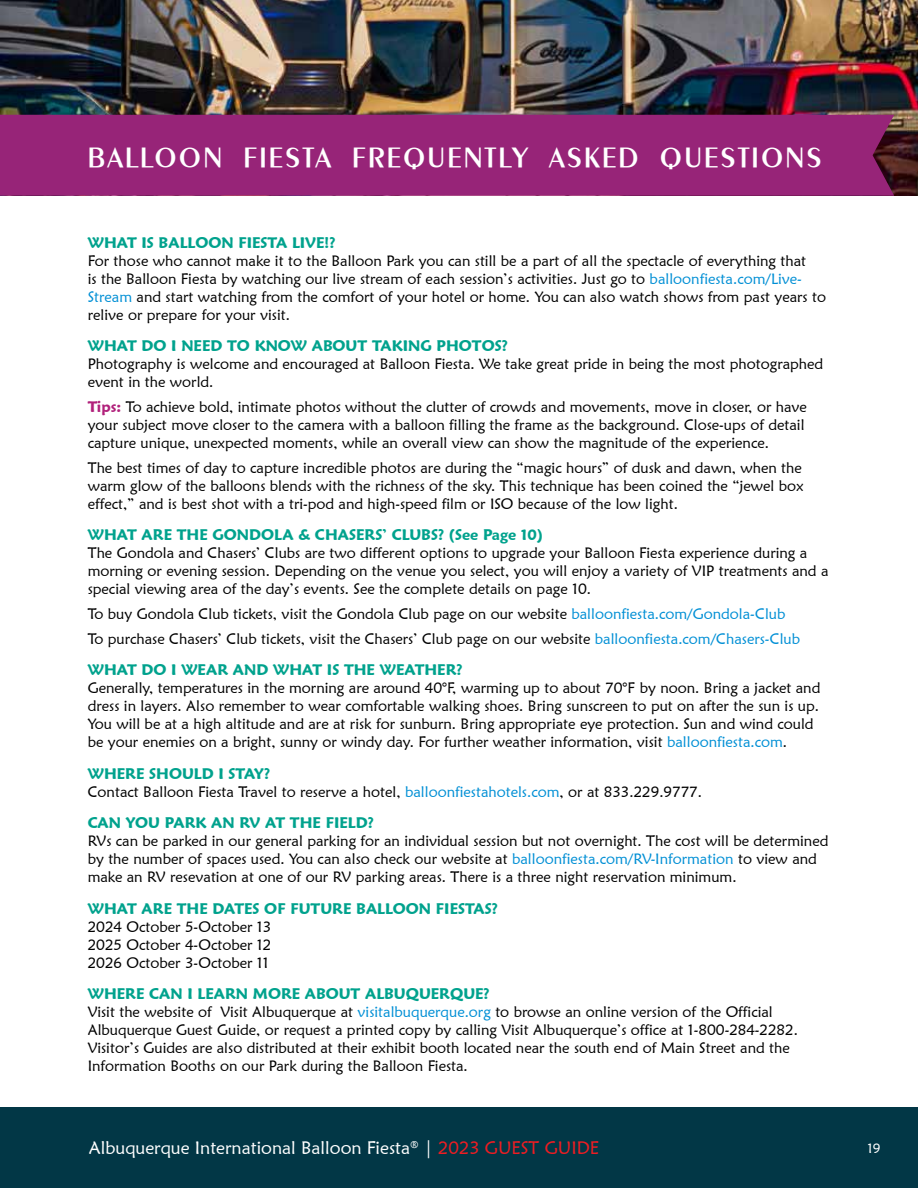
<style>
.page{position:relative;width:918px;height:1188px;background:#fff}
.page>*{position:absolute;margin:0;border:0;box-sizing:border-box;transform-origin:0 0}
.t1{font:500 28.95px "Peinaud";letter-spacing:.1em;color:#fff}
.t2{font:18px "Maiandra GD";color:#fff}
.t3{font:15px/18px "Maiandra GD";color:#000}
.t4{font:600 15px "Maiandra GD";color:#00a28d}
.t5{font:13.5px "Maiandra GD";color:#fff}
.s1{color:#008fd5}
.s2{font-weight:600;color:#b1217b}
.s3{font-weight:600;color:#00a28d}
.s4{color:#ed1d23}
</style>
<div class="page">
<div style="left:0;top:1107px;width:918px;height:81px;background:#023746"></div>
<img style="left:1px;top:0;width:917px;height:196px">
<div style="left:1px;top:115px;width:893px;height:81px;background:#972478"></div>
<img style="left:0;top:0;width:1px;height:196px">
<h1 class="t1" style="left:88px;top:139px;width:735px">BALLOON FIESTA FREQUENTLY ASKED QUESTIONS</h1>
<p class="t4" style="left:88px;top:233px;width:249px">WHAT IS BALLOON FIESTA LIVE!?</p>
<p class="t3" style="left:88px;top:251px;width:740px">For those who cannot make it to the Balloon Park you can still be a part of all the spectacle of everything that<br>is the Balloon Fiesta by watching our live stream of each session’s activities. Just go to <span class="s1">balloonfiesta.com/Live-Stream</span> and start watching from the comfort of your hotel or home. You can also watch shows from past years to relive or prepare for your visit.</p>
<p class="t4" style="left:88px;top:337px;width:422px">WHAT DO I NEED TO KNOW ABOUT TAKING PHOTOS?</p>
<p class="t3" style="left:88px;top:355px;width:737px">Photography is welcome and encouraged at Balloon Fiesta. We take great pride in being the most photographed event in the world.</p>
<p class="t3" style="left:88px;top:397px;width:721px"><span class="s2">Tips:</span> To achieve bold, intimate photos without the clutter of crowds and movements, move in closer, or have your subject move closer to the camera with a balloon filling the frame as the background. Close-ups of detail capture unique, unexpected moments, while an overall view can show the magnitude of the experience.</p>
<p class="t3" style="left:88px;top:458px;width:718px">The best times of day to capture incredible photos are during the “magic hours” of dusk and dawn, when the warm glow of the balloons blends with the richness of the sky. This technique has been coined the “jewel box effect,” and is best shot with a tri-pod and high-speed film or ISO because of the low light.</p>
<p class="t4" style="left:88px;top:526px;width:457px">WHAT ARE THE GONDOLA &amp; CHASERS’ CLUBS? (See Page 10)</p>
<p class="t3" style="left:88px;top:544px;width:742px">The Gondola and Chasers’ Clubs are two different options to upgrade your Balloon Fiesta experience during a morning or evening session. Depending on the venue you select, you will enjoy a variety of VIP treatments and a special viewing area of the day’s events. See the complete details on page 10.</p>
<p class="t3" style="left:88px;top:601px;width:714px;line-height:24.8px">To buy Gondola Club tickets, visit the Gondola Club page on our website <span class="s1">balloonfiesta.com/Gondola-Club<br></span>To purchase Chasers’ Club tickets, visit the Chasers’ Club page on our website <span class="s1">balloonfiesta.com/Chasers-Club</span></p>
<p class="t4" style="left:88px;top:661px;width:376px">WHAT DO I WEAR AND WHAT IS THE WEATHER?</p>
<p class="t3" style="left:88px;top:679px;width:734px">Generally, temperatures in the morning are around 40°F, warming up to about 70°F by noon. Bring a jacket and dress in layers. Also remember to wear comfortable walking shoes. Bring sunscreen to put on after the sun is up.<br>You will be at a high altitude and are at risk for sunburn. Bring appropriate eye protection. Sun and wind could be your enemies on a bright, sunny or windy day. For further weather information, visit <span class="s1">balloonfiesta.com</span>.</p>
<p class="t3" style="left:88px;top:764px;width:616px"><span class="s3">WHERE SHOULD I STAY?<br></span>Contact Balloon Fiesta Travel to reserve a hotel, <span class="s1">balloonfiestahotels.com</span>, or at 833.229.9777.</p>
<p class="t4" style="left:88px;top:814px;width:288px">CAN YOU PARK AN RV AT THE FIELD?</p>
<p class="t3" style="left:88px;top:832px;width:742px">RVs can be parked in our general parking for an individual session but not overnight. The cost will be determined by the number of spaces used. You can also check our website at <span class="s1">balloonfiesta.com/RV-Information</span> to view and make an RV resevation at one of our RV parking areas. There is a three night reservation minimum.</p>
<p class="t4" style="left:88px;top:899px;width:412px">WHAT ARE THE DATES OF FUTURE BALLOON FIESTAS?</p>
<p class="t3" style="left:88px;top:917px;width:185px;text-align:justify">2024 October 5-October 13<br>2025 October 4-October 12<br>2026 October 3-October 11</p>
<p class="t3" style="left:88px;top:985px;width:712px"><span class="s3">WHERE CAN I LEARN MORE ABOUT ALBUQUERQUE?<br></span>Visit the website of Visit Albuquerque at <span class="s1">visitalbuquerque.org</span> to browse an online version of the Official Albuquerque Guest Guide, or request a printed copy by calling Visit Albuquerque’s office at 1-800-284-2282.<br>Visitor’s Guides are also distributed at their exhibit booth located near the south end of Main Street and the Information Booths on our Park during the Balloon Fiesta.</p>
<p class="t2" style="left:89px;top:1137px;width:512px">Albuquerque International Balloon Fiesta<sup>®</sup> | <span class="s4">2023 GUEST GUIDE</span></p>
<p class="t5" style="left:868px;top:1140px;width:15px">19</p>
</div>
